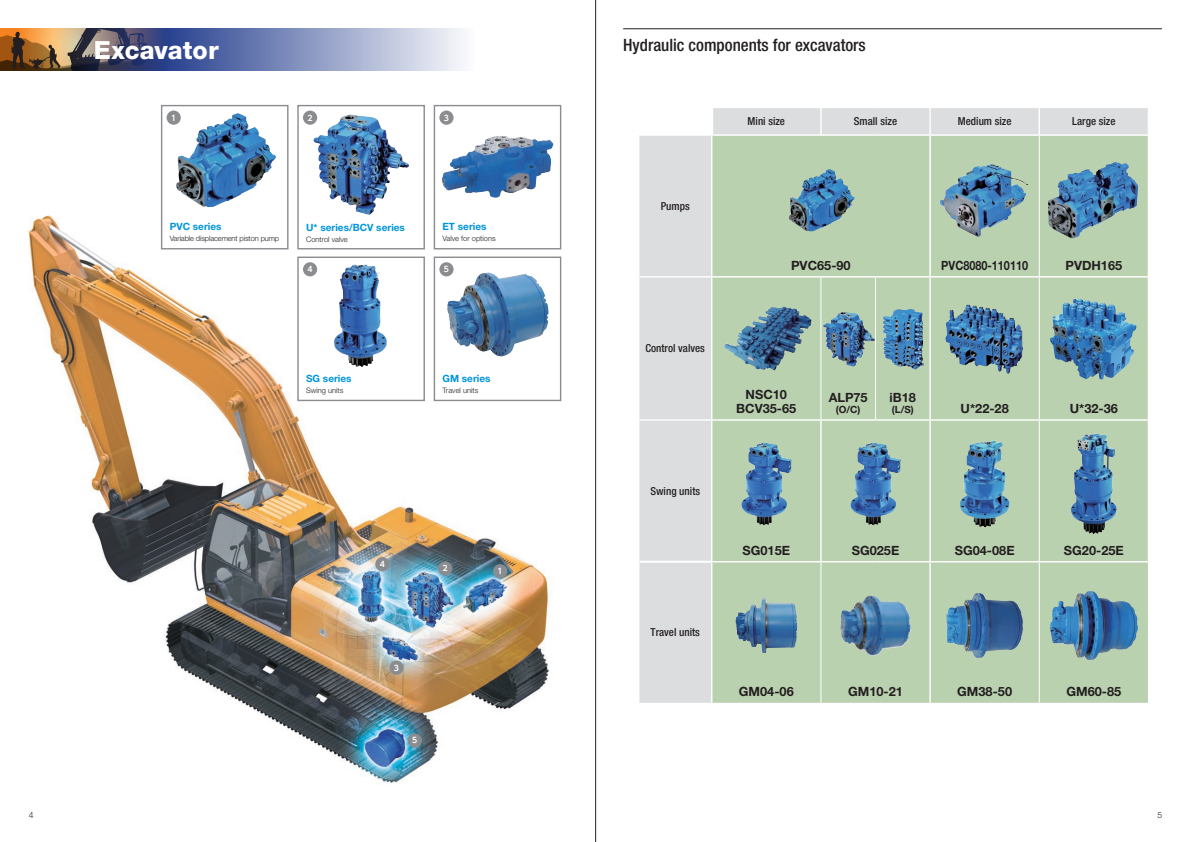
<style>
.page{position:relative;width:1191px;height:842px;background:#fff}
.page>*{position:absolute;margin:0;border:0;box-sizing:border-box;transform-origin:0 0}
.t1{font:800 25px "Helvetica Neue LT Std";letter-spacing:.005em;color:#fff}
.t2{font:500 condensed 17px "Helvetica Neue LT Std";color:#231f20}
.t3{font:700 12.8px/14.2px "Helvetica Neue LT Std";color:#231f20;text-align:center}
.t4{font:700 12.8px "Helvetica Neue LT Std";color:#231f20;scale:.85 1}
.t5{font:500 condensed 11px "Helvetica Neue LT Std";color:#231f20}
.t6{font:700 10px "Helvetica Neue LT Std";color:#0095d9}
.t7{font:700 9.9px "Helvetica Neue LT Std";color:#231f20}
.t8{font:300 8.5px "Helvetica Neue LT Std";color:#231f20}
.t9{font:700 7.8px "UD Shin Go Pro De";color:#fff}
.t10{font:300 7.5px "Helvetica Neue LT Std";color:#231f20}
</style>
<div class="page">
<hr style="left:595px;top:0;width:1px;height:842px;background:#231f20">
<img style="left:28px;top:208px;width:534px;height:575px">
<div style="left:297px;top:105px;width:128px;height:144px;border:1px solid #8a8c8f"></div>
<img style="left:314px;top:115px;width:95px;height:100px">
<div style="left:434px;top:105px;width:127px;height:144px;border:1px solid #8a8c8f"></div>
<div style="left:297px;top:257px;width:128px;height:144px;border:1px solid #8a8c8f"></div>
<div style="left:434px;top:257px;width:127px;height:144px;border:1px solid #8a8c8f"></div>
<div style="left:161px;top:105px;width:127px;height:144px;border:1px solid #8a8c8f"></div>
<img style="left:176px;top:113px;width:100px;height:94px">
<div style="left:167px;top:111px;width:14px;height:14px;background:#8a8c8f;border-radius:50%"></div>
<div style="left:303px;top:111px;width:14px;height:14px;background:#8a8c8f;border-radius:50%"></div>
<div style="left:439px;top:111px;width:14px;height:14px;background:#8a8c8f;border-radius:50%"></div>
<div style="left:303px;top:262px;width:14px;height:14px;background:#8a8c8f;border-radius:50%"></div>
<div style="left:439px;top:262px;width:14px;height:14px;background:#8a8c8f;border-radius:50%"></div>
<img style="left:442px;top:136px;width:111px;height:62px">
<img style="left:333px;top:265px;width:54px;height:102px">
<img style="left:447px;top:272px;width:101px;height:85px">
<svg style="left:166px;top:28px;width:297px;height:43px;background:#8d9ac3"></svg>
<img style="left:0;top:28px;width:166px;height:43px">
<div style="left:493px;top:564px;width:14px;height:14px;background:#8a8c8f;border-radius:50%"></div>
<div style="left:438px;top:561px;width:14px;height:14px;background:#8a8c8f;border-radius:50%"></div>
<div style="left:389px;top:660px;width:15px;height:15px;background:#8a8c8f;border-radius:50%"></div>
<div style="left:375px;top:557px;width:14px;height:14px;background:#8a8c8f;border-radius:50%"></div>
<div style="left:408px;top:733px;width:14px;height:14px;background:#8a8c8f;border-radius:50%"></div>
<div style="left:639px;top:108px;width:508px;height:595px;background:#dcdddf"></div>
<div style="left:711px;top:135px;width:219px;height:142px;background:#bad1b0"></div>
<div style="left:930px;top:136px;width:217px;height:425px;background:#bad1b0"></div>
<div style="left:712px;top:278px;width:435px;height:141px;background:#bad1b0"></div>
<div style="left:711px;top:420px;width:110px;height:142px;background:#bad1b0"></div>
<div style="left:821px;top:420px;width:109px;height:142px;background:#bad1b0"></div>
<div style="left:712px;top:562px;width:436px;height:141px;background:#bad1b0"></div>
<hr style="left:639px;top:561px;width:72px;height:2px;background:#fff">
<hr style="left:710px;top:108px;width:3px;height:26px;background:#fff">
<hr style="left:1038px;top:136px;width:1px;height:140px;background:#fff">
<hr style="left:1038px;top:278px;width:1px;height:141px;background:#fff">
<hr style="left:1038px;top:421px;width:1px;height:140px;background:#fff">
<hr style="left:711px;top:136px;width:1px;height:140px;background:#fff">
<hr style="left:929px;top:136px;width:1px;height:140px;background:#fff">
<hr style="left:929px;top:278px;width:1px;height:141px;background:#fff">
<hr style="left:929px;top:421px;width:1px;height:140px;background:#fff">
<svg style="left:820px;top:108px;width:1px;height:26px"></svg>
<svg style="left:929px;top:108px;width:1px;height:26px"></svg>
<hr style="left:1038px;top:108px;width:2px;height:26px;background:#fff">
<hr style="left:821px;top:134px;width:54px;height:2px;background:#fff">
<hr style="left:875px;top:134px;width:55px;height:2px;background:#fff">
<hr style="left:930px;top:134px;width:109px;height:2px;background:#fff">
<hr style="left:1039px;top:134px;width:110px;height:2px;background:#fff">
<hr style="left:639px;top:134px;width:72px;height:2px;background:#fff">
<hr style="left:711px;top:134px;width:110px;height:2px;background:#fff">
<hr style="left:639px;top:276px;width:72px;height:2px;background:#fff">
<hr style="left:639px;top:419px;width:72px;height:2px;background:#fff">
<hr style="left:875px;top:276px;width:55px;height:2px;background:#fff">
<hr style="left:930px;top:276px;width:109px;height:2px;background:#fff">
<hr style="left:1039px;top:276px;width:110px;height:2px;background:#fff">
<hr style="left:875px;top:419px;width:55px;height:2px;background:#fff">
<hr style="left:930px;top:419px;width:109px;height:2px;background:#fff">
<hr style="left:1039px;top:419px;width:110px;height:2px;background:#fff">
<hr style="left:711px;top:278px;width:1px;height:141px;background:#fff">
<hr style="left:711px;top:276px;width:110px;height:2px;background:#fff">
<hr style="left:821px;top:276px;width:54px;height:2px;background:#fff">
<hr style="left:820px;top:278px;width:1px;height:141px;background:#fff">
<hr style="left:875px;top:278px;width:1px;height:141px;background:#fff">
<hr style="left:821px;top:419px;width:54px;height:2px;background:#fff">
<hr style="left:711px;top:421px;width:1px;height:140px;background:#fff">
<hr style="left:711px;top:419px;width:110px;height:2px;background:#fff">
<hr style="left:820px;top:421px;width:1px;height:140px;background:#fff">
<hr style="left:711px;top:561px;width:110px;height:1px;background:#fff">
<hr style="left:711px;top:562px;width:1px;height:141px;background:#fff">
<hr style="left:821px;top:561px;width:54px;height:1px;background:#fff">
<hr style="left:875px;top:561px;width:55px;height:1px;background:#fff">
<hr style="left:820px;top:562px;width:1px;height:141px;background:#fff">
<hr style="left:929px;top:562px;width:1px;height:141px;background:#fff">
<hr style="left:930px;top:561px;width:109px;height:1px;background:#fff">
<hr style="left:1039px;top:561px;width:110px;height:1px;background:#fff">
<hr style="left:1038px;top:562px;width:1px;height:141px;background:#fff">
<img style="left:735px;top:598px;width:62px;height:55px">
<img style="left:840px;top:596px;width:71px;height:60px">
<img style="left:882px;top:309px;width:27px;height:58px">
<img style="left:788px;top:169px;width:66px;height:62px">
<img style="left:850px;top:442px;width:50px;height:83px">
<img style="left:741px;top:442px;width:50px;height:83px">
<img style="left:946px;top:593px;width:77px;height:65px">
<img style="left:945px;top:305px;width:78px;height:69px">
<img style="left:939px;top:164px;width:89px;height:73px">
<img style="left:959px;top:440px;width:50px;height:87px">
<img style="left:1049px;top:591px;width:89px;height:69px">
<img style="left:1050px;top:299px;width:86px;height:81px">
<img style="left:1047px;top:162px;width:91px;height:76px">
<img style="left:1071px;top:433px;width:45px;height:101px">
<img style="left:823px;top:312px;width:52px;height:55px">
<hr style="left:623px;top:28px;width:538px;height:1px;background:#231f20">
<img style="left:724px;top:307px;width:60px;height:53px">
<h1 class="t1" style="left:94px;top:35px;width:126px">Excavator</h1>
<p class="t9" style="left:171px;top:111px;width:7px">1</p>
<p class="t9" style="left:307px;top:111px;width:7px">2</p>
<p class="t9" style="left:444px;top:111px;width:7px">3</p>
<p class="t6" style="left:170px;top:220px;width:53px">PVC series</p>
<p class="t10" style="left:170px;top:234px;width:111px">Variable displacement piston pump</p>
<p class="t6" style="left:306px;top:221px;width:100px">U* series/BCV series</p>
<p class="t10" style="left:306px;top:234px;width:43px">Control valve</p>
<p class="t6" style="left:442px;top:220px;width:46px">ET series</p>
<p class="t10" style="left:442px;top:233px;width:55px">Valve for options</p>
<p class="t9" style="left:307px;top:263px;width:7px">4</p>
<p class="t9" style="left:444px;top:263px;width:7px">5</p>
<p class="t6" style="left:306px;top:372px;width:47px">SG series</p>
<p class="t10" style="left:306px;top:385px;width:39px">Swing units</p>
<p class="t6" style="left:442px;top:372px;width:50px">GM series</p>
<p class="t10" style="left:442px;top:385px;width:37px">Travel units</p>
<p class="t9" style="left:380px;top:558px;width:7px">4</p>
<p class="t9" style="left:442px;top:562px;width:7px">2</p>
<p class="t9" style="left:394px;top:661px;width:7px">3</p>
<p class="t9" style="left:412px;top:734px;width:7px">5</p>
<p class="t9" style="left:497px;top:565px;width:7px">1</p>
<h2 class="t2" style="left:623px;top:35px;width:244px">Hydraulic components for excavators</h2>
<p class="t5" style="left:661px;top:199px;width:30px">Pumps</p>
<p class="t5" style="left:645px;top:342px;width:61px">Control valves</p>
<p class="t5" style="left:650px;top:484px;width:51px">Swing units</p>
<p class="t5" style="left:650px;top:626px;width:51px">Travel units</p>
<p class="t5" style="left:747px;top:114px;width:39px">Mini size</p>
<p class="t5" style="left:854px;top:114px;width:45px">Small size</p>
<p class="t5" style="left:958px;top:114px;width:55px">Medium size</p>
<p class="t5" style="left:1072px;top:114px;width:45px">Large size</p>
<p class="t3" style="left:791px;top:258px;width:61px">PVC65-90</p>
<p class="t4" style="left:941px;top:257px;width:104px">PVC8080-110110</p>
<p class="t3" style="left:1065px;top:258px;width:58px">PVDH165</p>
<p class="t3" style="left:736px;top:387px;width:62px">NSC10<br>BCV35-65</p>
<p class="t3" style="left:828px;top:390px;width:40px">ALP75</p>
<p class="t7" style="left:836px;top:404px;width:26px">(O/C)</p>
<p class="t3" style="left:889px;top:390px;width:28px">iB18</p>
<p class="t7" style="left:892px;top:404px;width:23px">(L/S)</p>
<p class="t3" style="left:960px;top:401px;width:50px">U*22-28</p>
<p class="t3" style="left:1069px;top:401px;width:50px">U*32-36</p>
<p class="t3" style="left:742px;top:543px;width:49px">SG015E</p>
<p class="t3" style="left:851px;top:543px;width:49px">SG025E</p>
<p class="t3" style="left:954px;top:543px;width:61px">SG04-08E</p>
<p class="t3" style="left:1064px;top:543px;width:61px">SG20-25E</p>
<p class="t3" style="left:739px;top:684px;width:56px">GM04-06</p>
<p class="t3" style="left:848px;top:684px;width:56px">GM10-21</p>
<p class="t3" style="left:957px;top:684px;width:56px">GM38-50</p>
<p class="t3" style="left:1066px;top:684px;width:56px">GM60-85</p>
<p class="t8" style="left:29px;top:810px;width:6px">4</p>
<p class="t8" style="left:1157px;top:810px;width:6px">5</p>
</div>
